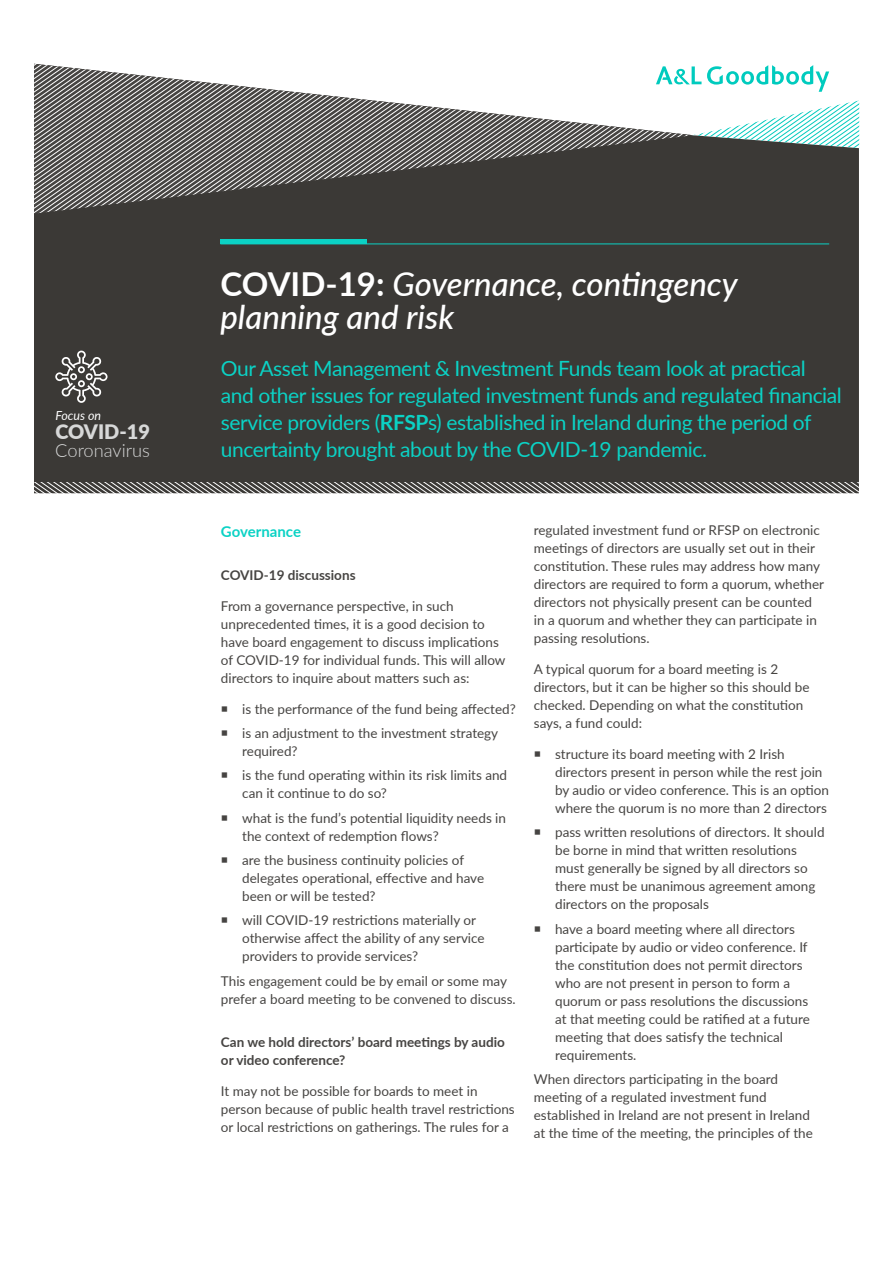
<style>
.page{position:relative;width:893px;height:1263px;background:#fff}
.page>*{position:absolute;margin:0;border:0;box-sizing:border-box;transform-origin:0 0}
.t1{font:italic 500 33px/33px "Lato";color:#fff}
.t2{font:21px/27px "Lato";letter-spacing:-.02em;color:#0bd2c5}
.t3{font:900 19.95px "Lato";color:#d7d8d8}
.t4{font:300 18.3px "Lato";color:#d7d8d8}
.t5{font:700 15px "Lato";color:#0bd2c5}
.t6{font:13.5px/18px "Lato";color:#464442}
.t7{font:700 13.5px/18px "Lato";color:#464442}
.t8{font:italic 12.45px "Lato";color:#fff}
.s1{font-weight:700;font-style:normal}
.s2{font-weight:700}
</style>
<div class="page">
<div style="left:34px;top:214px;width:825px;height:268px;background:#3b3936"></div>
<svg style="left:34px;top:64px;width:363px;height:150px;background:#807f7d"></svg>
<hr style="left:220px;top:244px;width:609px;height:1px;background:#0bd2c5">
<div style="left:220px;top:239px;width:147px;height:5px;background:#0bd2c5"></div>
<svg style="left:397px;top:65px;width:462px;height:149px"></svg>
<svg style="left:55px;top:351px;width:53px;height:52px;background:#676664"></svg>
<svg style="left:34px;top:482px;width:825px;height:12px;background:#787775"></svg>
<p class="t8" style="left:55px;top:407px;width:47px">Focus on</p>
<h3 class="t4" style="left:55px;top:438px;width:96px">Coronavirus</h3>
<h3 class="t3" style="left:55px;top:417px;width:96px">COVID-19</h3>
<h1 class="t1" style="left:220px;top:266px;width:519px"><span class="s1">COVID-19:</span> Governance, contingency planning and risk</h1>
<p class="t2" style="left:221px;top:354px;width:622px">Our Asset Management &amp; Investment Funds team look at practical and other issues for regulated investment funds and regulated financial service providers (<span class="s2">RFSP</span>s) established in Ireland during the period of uncertainty brought about by the COVID-19 pandemic.</p>
<p class="t5" style="left:221px;top:520px;width:82px">Governance</p>
<p class="t7" style="left:221px;top:565px;width:136px">COVID-19 discussions</p>
<p class="t6" style="left:221px;top:596px;width:286px">From a governance perspective, in such unprecedented times, it is a good decision to have board engagement to discuss implications of COVID-19 for individual funds. This will allow directors to inquire about matters such as:</p>
<p class="t6" style="left:242px;top:696px;width:275px;line-height:24.5px">is the performance of the fund being affected? is an adjustment to the investment strategy</p>
<p class="t6" style="left:242px;top:738px;width:266px;line-height:24.5px">required?<br>is the fund operating within its risk limits and</p>
<p class="t6" style="left:242px;top:780px;width:265px;line-height:24.5px">can it continue to do so?<br>what is the fund’s potential liquidity needs in</p>
<p class="t6" style="left:242px;top:823px;width:223px;line-height:24.5px">the context of redemption flows?<br>are the business continuity policies of</p>
<p class="t6" style="left:242px;top:868px;width:243px">delegates operational, effective and have been or will be tested?</p>
<p class="t6" style="left:242px;top:911px;width:244px">will COVID-19 restrictions materially or otherwise affect the ability of any service providers to provide services?</p>
<p class="t6" style="left:221px;top:971px;width:296px">This engagement could be by email or some may prefer a board meeting to be convened to discuss.</p>
<p class="t7" style="left:221px;top:1033px;width:285px">Can we hold directors’ board meetings by audio or video conference?</p>
<p class="t6" style="left:221px;top:1081px;width:295px">It may not be possible for boards to meet in person because of public health travel restrictions or local restrictions on gatherings. The rules for a</p>
<p class="t6" style="left:534px;top:521px;width:292px">regulated investment fund or RFSP on electronic meetings of directors are usually set out in their constitution. These rules may address how many directors are required to form a quorum, whether directors not physically present can be counted in a quorum and whether they can participate in passing resolutions.</p>
<p class="t6" style="left:534px;top:659px;width:277px">A typical quorum for a board meeting is 2 directors, but it can be higher so this should be checked. Depending on what the constitution says, a fund could:</p>
<p class="t6" style="left:555px;top:744px;width:275px">structure its board meeting with 2 Irish directors present in person while the rest join by audio or video conference. This is an option where the quorum is no more than 2 directors</p>
<p class="t6" style="left:555px;top:823px;width:271px">pass written resolutions of directors. It should be borne in mind that written resolutions must generally be signed by all directors so there must be unanimous agreement among directors on the proposals</p>
<p class="t6" style="left:555px;top:919px;width:256px">have a board meeting where all directors participate by audio or video conference. If the constitution does not permit directors who are not present in person to form a quorum or pass resolutions the discussions at that meeting could be ratified at a future meeting that does satisfy the technical requirements.</p>
<p class="t6" style="left:534px;top:1069px;width:280px">When directors participating in the board meeting of a regulated investment fund established in Ireland are not present in Ireland at the time of the meeting, the principles of the</p>
</div>
